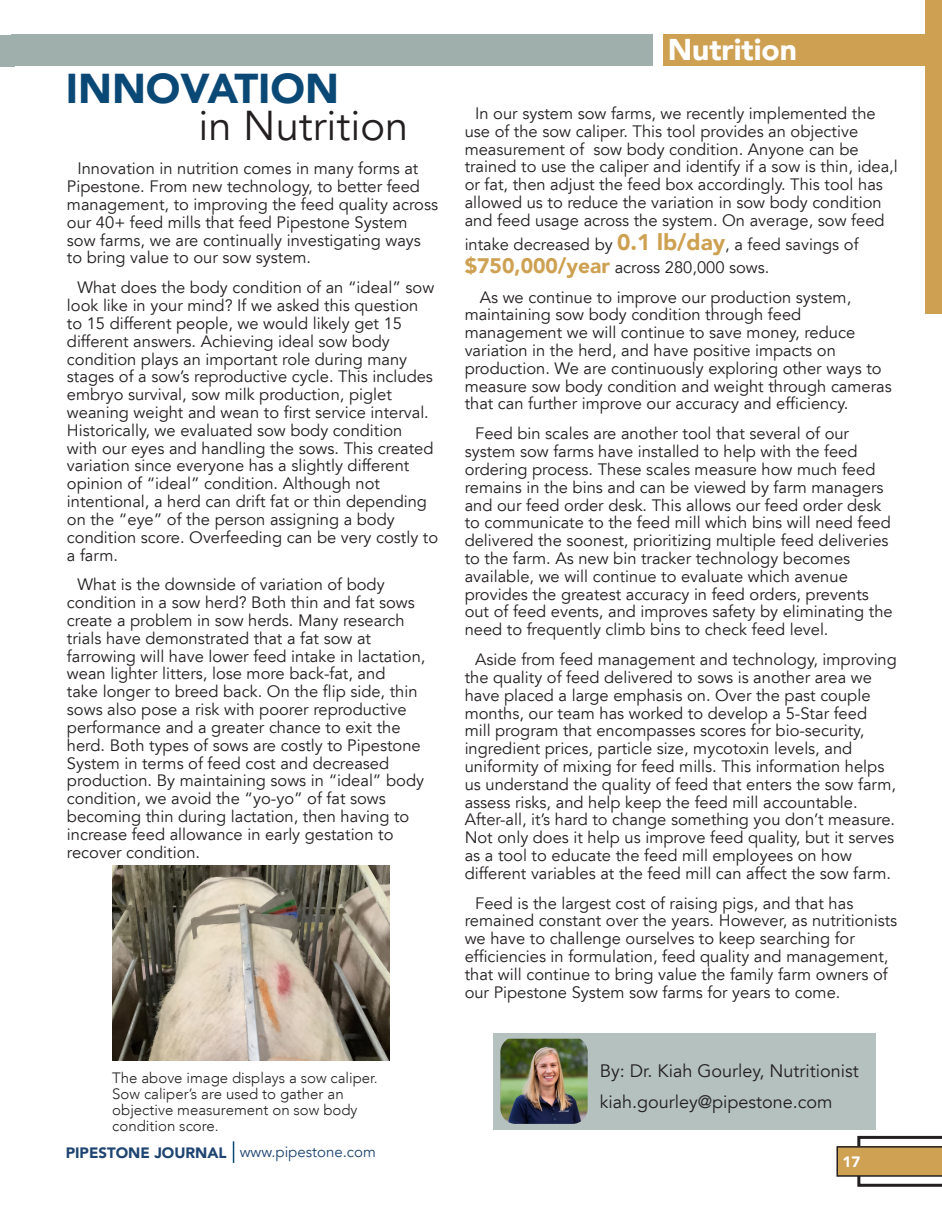
<style>
.page{position:relative;width:942px;height:1212px;background:#fff}
.page>*{position:absolute;margin:0;border:0;box-sizing:border-box;transform-origin:0 0}
.t1{font:41.7px "Avenir LT";color:#231f20}
.t2{font:900 41.7px "Avenir LT";color:#0a4875}
.t3{font:900 30px "Avenir LT";color:#fff}
.t4{font:18px "Avenir LT";color:#231f20}
.t5{font:16.5px/17.9px "Avenir LT";color:#231f20}
.t6{font:300 15px/16.2px "Avenir LT";color:#231f20}
.t7{font:15px "Avenir LT";color:#1e4471}
.t8{font:900 15px "Avenir LT";color:#1e4471}
.t9{font:900 15px "Avenir LT";color:#fff}
.s1{font-weight:900;font-size:22.5px;color:#cea152}
.s2{font-weight:900;font-size:21px;color:#cea152}
</style>
<div class="page">
<div style="left:0;top:35px;width:15px;height:32px;background:#9eafac"></div>
<svg style="left:233px;top:1141px;width:1px;height:21px"></svg>
<svg style="left:836px;top:1135px;width:105px;height:51px"></svg>
<div style="left:12px;top:34px;width:640px;height:32px;background:#9eafac"></div>
<div style="left:663px;top:34px;width:278px;height:32px;background:#cea152"></div>
<div style="left:924px;top:0;width:17px;height:313px;background:#cea152"></div>
<div style="left:493px;top:1033px;width:383px;height:96px;background:#b4c1bf"></div>
<img style="left:500px;top:1038px;width:87px;height:85px">
<img style="left:112px;top:865px;width:278px;height:195px">
<p class="t2" style="left:66px;top:64px;width:275px">INNOVATION</p>
<p class="t1" style="left:198px;top:102px;width:211px">in Nutrition</p>
<p class="t5" style="left:67px;top:160px;width:372px;text-indent:10px">Innovation in nutrition comes in many forms at Pipestone. From new technology, to better feed management, to improving the feed quality across our 40+ feed mills that feed Pipestone System sow farms, we are continually investigating ways to bring value to our sow system.</p>
<p class="t5" style="left:67px;top:279px;width:372px;text-indent:10px">What does the body condition of an “ideal” sow look like in your mind? If we asked this question<br>to 15 different people, we would likely get 15 different answers. Achieving ideal sow body condition plays an important role during many stages of a sow’s reproductive cycle. This includes embryo survival, sow milk production, piglet weaning weight and wean to first service interval.<br>Historically, we evaluated sow body condition<br>with our eyes and handling the sows. This created variation since everyone has a slightly different opinion of “ideal” condition. Although not intentional, a herd can drift fat or thin depending on the “eye” of the person assigning a body condition score. Overfeeding can be very costly to a farm.</p>
<p class="t5" style="left:67px;top:576px;width:360px;text-indent:10px">What is the downside of variation of body condition in a sow herd? Both thin and fat sows create a problem in sow herds. Many research trials have demonstrated that a fat sow at farrowing will have lower feed intake in lactation, wean lighter litters, lose more back-fat, and<br>take longer to breed back. On the flip side, thin sows also pose a risk with poorer reproductive performance and a greater chance to exit the herd. Both types of sows are costly to Pipestone System in terms of feed cost and decreased production. By maintaining sows in “ideal” body condition, we avoid the “yo-yo” of fat sows becoming thin during lactation, then having to increase feed allowance in early gestation to recover condition.</p>
<p class="t6" style="left:112px;top:1069px;width:267px">The above image displays a sow caliper.<br>Sow caliper’s are used to gather an objective measurement on sow body condition score.</p>
<p class="t8" style="left:66px;top:1143px;width:162px">PIPESTONE JOURNAL</p>
<p class="t7" style="left:240px;top:1143px;width:138px">www.pipestone.com</p>
<p class="t3" style="left:667px;top:31px;width:131px">Nutrition</p>
<p class="t5" style="left:464px;top:105px;width:434px;text-indent:10px">In our system sow farms, we recently implemented the use of the sow caliper. This tool provides an objective measurement of sow body condition. Anyone can be trained to use the caliper and identify if a sow is thin, idea,l or fat, then adjust the feed box accordingly. This tool has allowed us to reduce the variation in sow body condition and feed usage across the system. On average, sow feed</p>
<p class="t5" style="left:464px;top:233px;width:395px;line-height:22.6px">intake decreased by <span class="s1">0.1 lb/day</span>, a feed savings of <span class="s2">$750,000/year</span> across 280,000 sows.</p>
<p class="t5" style="left:464px;top:288px;width:428px;text-indent:15px">As we continue to improve our production system, maintaining sow body condition through feed management we will continue to save money, reduce variation in the herd, and have positive impacts on production. We are continuously exploring other ways to measure sow body condition and weight through cameras that can further improve our accuracy and efficiency.</p>
<p class="t5" style="left:464px;top:425px;width:429px;text-indent:10px">Feed bin scales are another tool that several of our system sow farms have installed to help with the feed ordering process. These scales measure how much feed remains in the bins and can be viewed by farm managers and our feed order desk. This allows our feed order desk to communicate to the feed mill which bins will need feed delivered the soonest, prioritizing multiple feed deliveries to the farm. As new bin tracker technology becomes available, we will continue to evaluate which avenue provides the greatest accuracy in feed orders, prevents out of feed events, and improves safety by eliminating the need to frequently climb bins to check feed level.</p>
<p class="t5" style="left:464px;top:651px;width:433px;text-indent:10px">Aside from feed management and technology, improving the quality of feed delivered to sows is another area we have placed a large emphasis on. Over the past couple months, our team has worked to develop a 5-Star feed mill program that encompasses scores for bio-security, ingredient prices, particle size, mycotoxin levels, and uniformity of mixing for feed mills. This information helps us understand the quality of feed that enters the sow farm, assess risks, and help keep the feed mill accountable.<br>After-all, it’s hard to change something you don’t measure.<br>Not only does it help us improve feed quality, but it serves as a tool to educate the feed mill employees on how different variables at the feed mill can affect the sow farm.</p>
<p class="t5" style="left:464px;top:894px;width:434px;text-indent:10px">Feed is the largest cost of raising pigs, and that has remained constant over the years. However, as nutritionists we have to challenge ourselves to keep searching for efficiencies in formulation, feed quality and management, that will continue to bring value the family farm owners of our Pipestone System sow farms for years to come.</p>
<p class="t4" style="left:599px;top:1059px;width:260px">By: Dr. Kiah Gourley, Nutritionist</p>
<p class="t4" style="left:599px;top:1091px;width:234px">kiah.gourley@pipestone.com</p>
<p class="t9" style="left:842px;top:1152px;width:19px">17</p>
</div>
